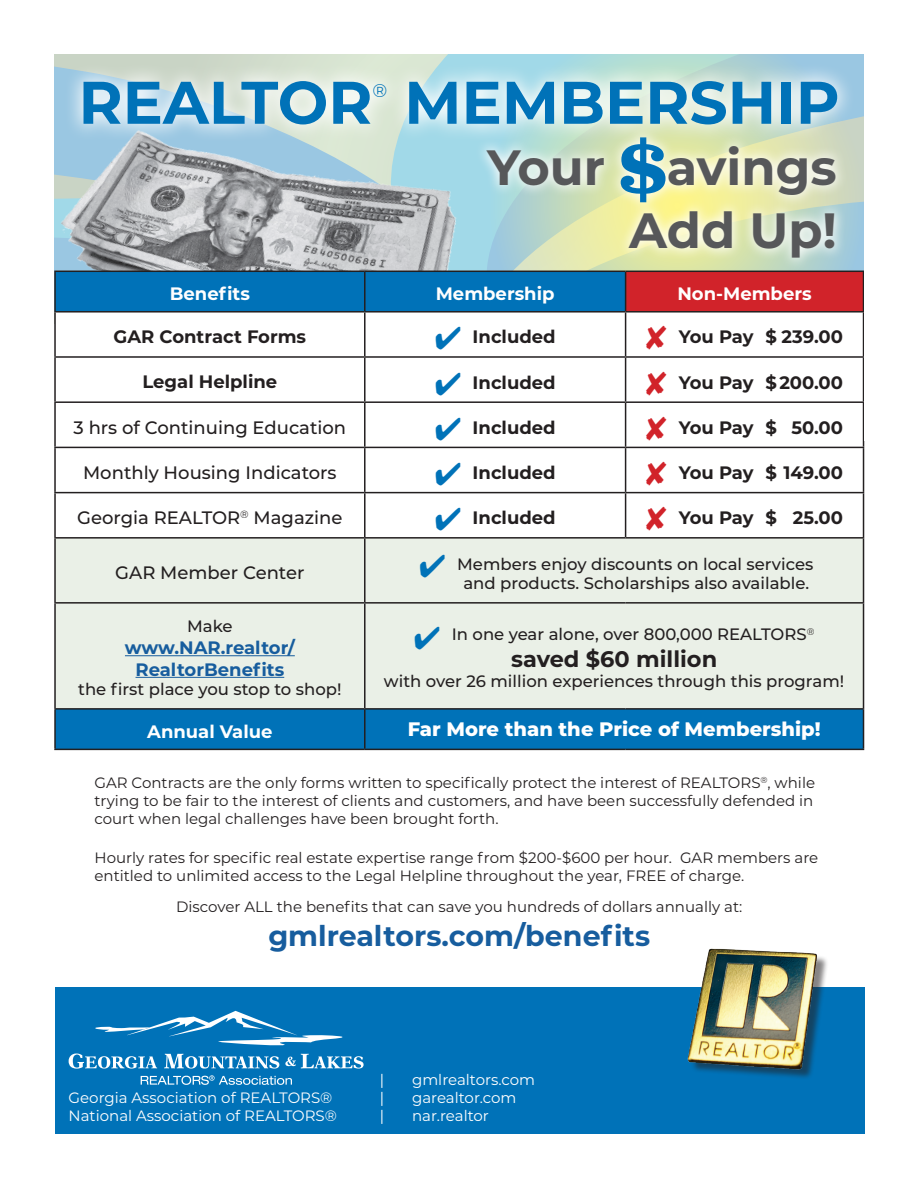
<style>
.page{position:relative;width:918px;height:1188px;background:#fff}
.page>*{position:absolute;margin:0;border:0;box-sizing:border-box;transform-origin:0 0}
.t1{font:700 60px "Montserrat";color:#0072b8}
.t2{font:700 49.5px/63px "Montserrat";color:#57585a;text-align:right}
.t3{font:700 28.5px "Montserrat";color:#175d9e}
.t4{font:700 22.5px "Montserrat";color:#231f20}
.t5{font:800 19.5px "Montserrat";color:#fff}
.t6{font:18.3px "Montserrat";color:#0072b8}
.t7{font:700 18px "Montserrat";color:#231f20}
.t8{font:500 18px "Montserrat";color:#231f20}
.t9{font:700 18px "Montserrat";color:#fff}
.t10{font:700 18px/21.6px "Montserrat";color:#175d9e;text-align:center}
.t11{font:500 16.5px/19.8px "Montserrat";color:#231f20;text-align:right}
.t12{font:15px/18px "Montserrat";color:#231f20;text-align:justify}
.t13{font:15px "Montserrat";color:#fff}
.s1{font-family:"Clarendon";font-size:78px;color:#0072b8}
.s2{color:#0072b8}
</style>
<div class="page">
<div style="left:55px;top:987px;width:810px;height:147px;background:#0072b8"></div>
<svg style="left:69px;top:1054px;width:88px;height:15px"></svg>
<svg style="left:164px;top:1054px;width:115px;height:15px"></svg>
<svg style="left:285px;top:1054px;width:79px;height:15px"></svg>
<svg style="left:141px;top:1075px;width:151px;height:9px"></svg>
<svg style="left:95px;top:1011px;width:248px;height:35px"></svg>
<svg style="left:54px;top:54px;width:319px;height:183px;background:#c4d6cd"></svg>
<svg style="left:373px;top:54px;width:192px;height:183px;background:#afdce2"></svg>
<svg style="left:489px;top:18px;width:375px;height:375px;background:#accfce"></svg>
<div style="left:477px;top:0;width:427px;height:54px;background:#fff"></div>
<svg style="left:475px;top:143px;width:373px;height:127px;background:#dde9c9"></svg>
<img style="left:55px;top:124px;width:410px;height:113px">
<svg style="left:54px;top:237px;width:572px;height:74px;background:#5091b5"></svg>
<div style="left:626px;top:271px;width:238px;height:41px;background:#d1232a"></div>
<svg style="left:56px;top:313px;width:807px;height:224px"></svg>
<div style="left:56px;top:539px;width:807px;height:169px;background:#eaf0e7"></div>
<div style="left:56px;top:710px;width:807px;height:39px;background:#0072b8"></div>
<hr style="left:54px;top:271px;width:311px;height:1px;background:#231f20">
<hr style="left:54px;top:272px;width:2px;height:39px;background:#231f20">
<hr style="left:365px;top:271px;width:261px;height:1px;background:#231f20">
<hr style="left:364px;top:272px;width:2px;height:39px;background:#231f20">
<hr style="left:626px;top:271px;width:238px;height:1px;background:#231f20">
<hr style="left:625px;top:272px;width:1px;height:39px;background:#231f20">
<hr style="left:863px;top:272px;width:1px;height:39px;background:#231f20">
<hr style="left:54px;top:311px;width:311px;height:2px;background:#231f20">
<hr style="left:54px;top:313px;width:2px;height:43px;background:#231f20">
<hr style="left:365px;top:311px;width:261px;height:2px;background:#231f20">
<hr style="left:364px;top:313px;width:2px;height:43px;background:#231f20">
<hr style="left:626px;top:311px;width:238px;height:2px;background:#231f20">
<hr style="left:625px;top:313px;width:1px;height:43px;background:#231f20">
<hr style="left:863px;top:313px;width:1px;height:43px;background:#231f20">
<hr style="left:54px;top:356px;width:311px;height:2px;background:#231f20">
<hr style="left:54px;top:358px;width:2px;height:43px;background:#231f20">
<hr style="left:365px;top:356px;width:261px;height:2px;background:#231f20">
<hr style="left:364px;top:358px;width:2px;height:43px;background:#231f20">
<hr style="left:626px;top:356px;width:238px;height:2px;background:#231f20">
<hr style="left:625px;top:358px;width:1px;height:43px;background:#231f20">
<hr style="left:863px;top:358px;width:1px;height:43px;background:#231f20">
<hr style="left:54px;top:401px;width:311px;height:2px;background:#231f20">
<hr style="left:54px;top:403px;width:2px;height:44px;background:#231f20">
<hr style="left:365px;top:401px;width:261px;height:2px;background:#231f20">
<hr style="left:364px;top:403px;width:2px;height:44px;background:#231f20">
<hr style="left:626px;top:401px;width:238px;height:2px;background:#231f20">
<hr style="left:625px;top:403px;width:1px;height:44px;background:#231f20">
<hr style="left:863px;top:403px;width:1px;height:44px;background:#231f20">
<hr style="left:54px;top:447px;width:311px;height:1px;background:#231f20">
<hr style="left:54px;top:448px;width:2px;height:44px;background:#231f20">
<hr style="left:365px;top:447px;width:261px;height:1px;background:#231f20">
<hr style="left:364px;top:448px;width:2px;height:44px;background:#231f20">
<hr style="left:626px;top:447px;width:238px;height:1px;background:#231f20">
<hr style="left:625px;top:448px;width:1px;height:44px;background:#231f20">
<hr style="left:863px;top:448px;width:1px;height:44px;background:#231f20">
<hr style="left:54px;top:492px;width:311px;height:1px;background:#231f20">
<hr style="left:54px;top:493px;width:2px;height:44px;background:#231f20">
<hr style="left:365px;top:492px;width:261px;height:1px;background:#231f20">
<hr style="left:364px;top:493px;width:2px;height:44px;background:#231f20">
<hr style="left:626px;top:492px;width:238px;height:1px;background:#231f20">
<hr style="left:625px;top:493px;width:1px;height:44px;background:#231f20">
<hr style="left:863px;top:493px;width:1px;height:44px;background:#231f20">
<hr style="left:54px;top:537px;width:311px;height:2px;background:#231f20">
<hr style="left:54px;top:539px;width:2px;height:63px;background:#231f20">
<hr style="left:365px;top:537px;width:261px;height:2px;background:#231f20">
<hr style="left:364px;top:539px;width:2px;height:63px;background:#231f20">
<hr style="left:626px;top:537px;width:238px;height:2px;background:#231f20">
<hr style="left:863px;top:539px;width:1px;height:63px;background:#231f20">
<hr style="left:54px;top:602px;width:311px;height:2px;background:#231f20">
<hr style="left:54px;top:604px;width:2px;height:104px;background:#231f20">
<hr style="left:365px;top:602px;width:261px;height:2px;background:#231f20">
<hr style="left:364px;top:604px;width:2px;height:104px;background:#231f20">
<hr style="left:626px;top:602px;width:238px;height:2px;background:#231f20">
<hr style="left:863px;top:604px;width:1px;height:104px;background:#231f20">
<hr style="left:54px;top:708px;width:311px;height:2px;background:#231f20">
<hr style="left:54px;top:710px;width:2px;height:39px;background:#231f20">
<hr style="left:365px;top:708px;width:261px;height:2px;background:#231f20">
<hr style="left:364px;top:710px;width:2px;height:39px;background:#231f20">
<hr style="left:626px;top:708px;width:238px;height:2px;background:#231f20">
<hr style="left:863px;top:710px;width:1px;height:39px;background:#231f20">
<hr style="left:54px;top:749px;width:311px;height:1px;background:#231f20">
<hr style="left:365px;top:749px;width:261px;height:1px;background:#231f20">
<hr style="left:626px;top:749px;width:238px;height:1px;background:#231f20">
<hr style="left:125px;top:655px;width:170px;height:1px;background:#175d9e">
<hr style="left:136px;top:677px;width:148px;height:1px;background:#175d9e">
<img style="left:687px;top:948px;width:140px;height:130px">
<svg style="left:64px;top:63px;width:792px;height:80px;background:#d0e5e1"></svg>
<svg style="left:646px;top:326px;width:20px;height:24px"></svg>
<svg style="left:646px;top:371px;width:20px;height:24px"></svg>
<svg style="left:646px;top:417px;width:20px;height:23px"></svg>
<svg style="left:646px;top:462px;width:20px;height:24px"></svg>
<svg style="left:646px;top:507px;width:20px;height:24px"></svg>
<h1 class="t1" style="left:79px;top:59px;width:295px">REALTOR</h1>
<p class="t6" style="left:372px;top:78px;width:16px">®</p>
<h1 class="t1" style="left:404px;top:59px;width:437px">MEMBERSHIP</h1>
<h2 class="t2" style="left:487px;top:133px;width:351px">Your <span class="s1">$</span>avings<br>Add Up!</h2>
<p class="t9" style="left:170px;top:281px;width:82px">Benefits</p>
<p class="t9" style="left:436px;top:281px;width:120px">Membership</p>
<p class="t9" style="left:677px;top:281px;width:136px">Non-Members</p>
<p class="t7" style="left:114px;top:324px;width:194px">GAR Contract Forms</p>
<p class="t7" style="left:435px;top:324px;width:122px"><span class="s2">✔</span> Included</p>
<p class="t7" style="left:679px;top:324px;width:166px">You Pay $ 239.00</p>
<p class="t7" style="left:142px;top:369px;width:136px">Legal Helpline</p>
<p class="t7" style="left:435px;top:369px;width:122px"><span class="s2">✔</span> Included</p>
<p class="t7" style="left:679px;top:369px;width:166px">You Pay $200.00</p>
<p class="t8" style="left:74px;top:415px;width:274px">3 hrs of Continuing Education</p>
<p class="t7" style="left:435px;top:415px;width:122px"><span class="s2">✔</span> Included</p>
<p class="t7" style="left:679px;top:415px;width:166px">You Pay $ 50.00</p>
<p class="t8" style="left:83px;top:460px;width:255px">Monthly Housing Indicators</p>
<p class="t7" style="left:435px;top:460px;width:122px"><span class="s2">✔</span> Included</p>
<p class="t7" style="left:679px;top:460px;width:166px">You Pay $ 149.00</p>
<p class="t8" style="left:77px;top:505px;width:267px">Georgia REALTOR<sup>®</sup> Magazine</p>
<p class="t7" style="left:435px;top:505px;width:122px"><span class="s2">✔</span> Included</p>
<p class="t7" style="left:679px;top:505px;width:166px">You Pay $ 25.00</p>
<p class="t8" style="left:115px;top:560px;width:191px">GAR Member Center</p>
<p class="t11" style="left:419px;top:553px;width:396px"><span class="s2">✔</span> Members enjoy discounts on local services and products. Scholarships also available.</p>
<p class="t11" style="left:187px;top:616px;width:47px">Make</p>
<p class="t10" style="left:125px;top:636px;width:171px">www.NAR.realtor/<br>RealtorBenefits</p>
<p class="t11" style="left:78px;top:679px;width:265px">the first place you stop to shop!</p>
<p class="t11" style="left:414px;top:624px;width:402px"><span class="s2">✔</span> In one year alone, over 800,000 REALTORS<sup>®</sup></p>
<h3 class="t4" style="left:511px;top:643px;width:208px">saved $60 million</h3>
<p class="t11" style="left:384px;top:670px;width:462px">with over 26 million experiences through this program!</p>
<p class="t9" style="left:147px;top:718px;width:127px">Annual Value</p>
<h3 class="t5" style="left:408px;top:714px;width:414px">Far More than the Price of Membership!</h3>
<p class="t12" style="left:94px;top:774px;width:722px">GAR Contracts are the only forms written to specifically protect the interest of REALTORS<sup>®</sup>, while trying to be fair to the interest of clients and customers, and have been successfully defended in court when legal challenges have been brought forth.</p>
<p class="t12" style="left:95px;top:848px;width:725px">Hourly rates for specific real estate expertise range from $200-$600 per hour. GAR members are entitled to unlimited access to the Legal Helpline throughout the year, FREE of charge.</p>
<p class="t12" style="left:176px;top:897px;width:568px">Discover ALL the benefits that can save you hundreds of dollars annually at:</p>
<h3 class="t3" style="left:268px;top:916px;width:383px">gmlrealtors.com/benefits</h3>
<p class="t13" style="left:380px;top:1069px;width:6px">|</p>
<p class="t13" style="left:412px;top:1069px;width:124px">gmlrealtors.com</p>
<p class="t13" style="left:69px;top:1087px;width:265px">Georgia Association of REALTORS®</p>
<p class="t13" style="left:380px;top:1087px;width:6px">|</p>
<p class="t13" style="left:412px;top:1087px;width:106px">garealtor.com</p>
<p class="t13" style="left:69px;top:1105px;width:270px">National Association of REALTORS®</p>
<p class="t13" style="left:380px;top:1105px;width:6px">|</p>
<p class="t13" style="left:412px;top:1105px;width:78px">nar.realtor</p>
</div>
